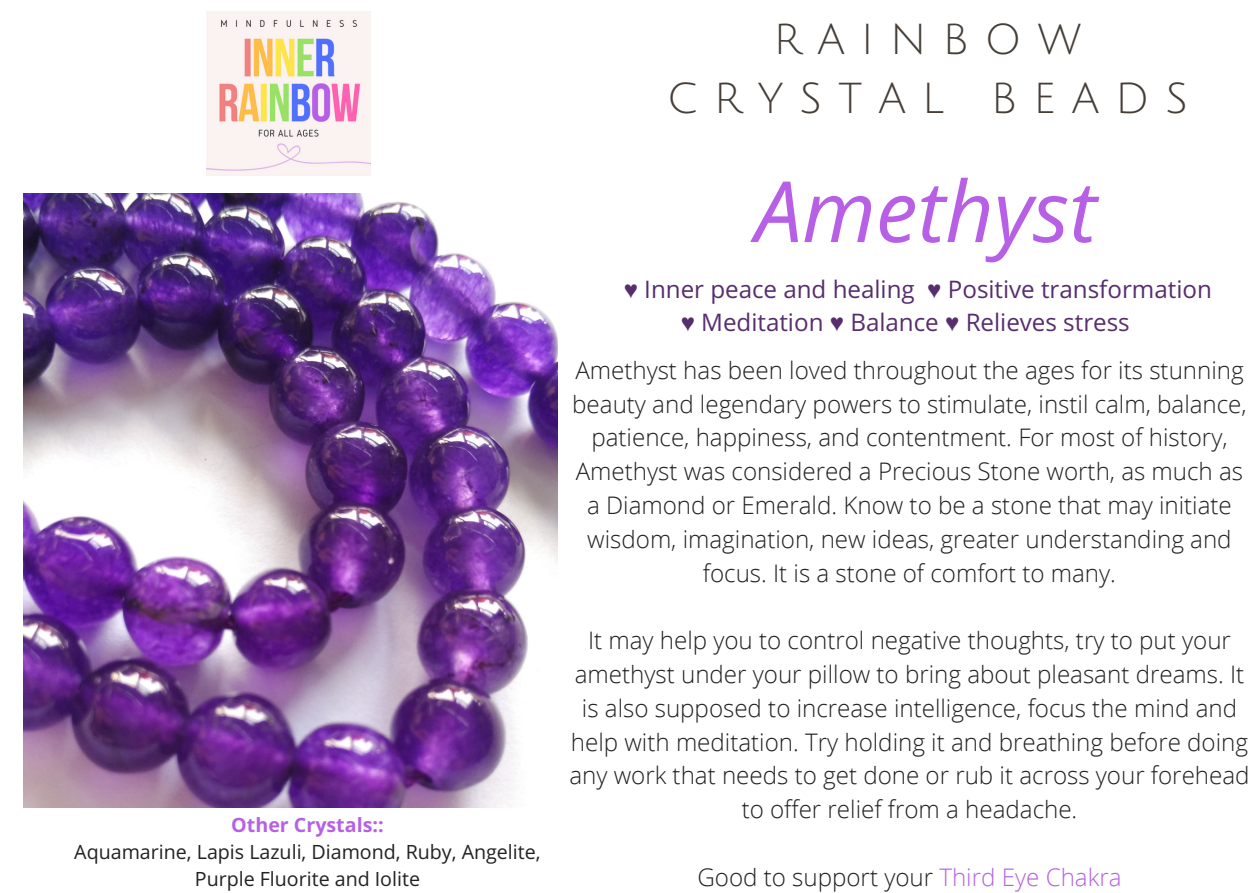
<style>
.page{position:relative;width:1259px;height:893px;background:#fff}
.page>*{position:absolute;margin:0;border:0;box-sizing:border-box;transform-origin:0 0}
.t1{font:italic 84.6px "Open Sans";color:#b760e6}
.t2{font:42.3px/58.5px "Julius Sans One";letter-spacing:.37em;color:#453e38;text-align:center}
.t3{font:300 24.3px/33.9px "Open Sans";color:#222;text-align:center}
.t4{font:24.3px/33.9px "Open Sans";color:#572e6d}
.t5{font:19.8px/27px "Open Sans";color:#222;text-align:center}
.t6{font:700 19.8px "Open Sans";color:#b760e6}
.s1{font-family:"Liberation Sans"}
.s2{color:#b760e6}
</style>
<div class="page">
<img style="left:23px;top:194px;width:535px;height:613px">
<img style="left:206px;top:11px;width:164px;height:165px">
<p class="t6" style="left:231px;top:811px;width:154px">Other Crystals::</p>
<p class="t5" style="left:74px;top:838px;width:468px">Aquamarine, Lapis Lazuli, Diamond, Ruby, Angelite,<br>Purple Fluorite and Iolite</p>
<h2 class="t2" style="left:667px;top:11px;width:523px">RAINBOW<br>CRYSTAL BEADS</h2>
<h1 class="t1" style="left:755px;top:152px;width:343px">Amethyst</h1>
<p class="t4" style="left:680px;top:271px;width:532px;text-indent:-57px"><span class="s1">♥</span> Inner peace and healing <span class="s1">♥</span> Positive transformation <span class="s1">♥</span> Meditation <span class="s1">♥</span> Balance <span class="s1">♥</span> Relieves stress</p>
<p class="t3" style="left:572px;top:352px;width:676px">Amethyst has been loved throughout the ages for its stunning beauty and legendary powers to stimulate, instil calm, balance, patience, happiness, and contentment. For most of history, Amethyst was considered a Precious Stone worth, as much as a Diamond or Emerald. Know to be a stone that may initiate wisdom, imagination, new ideas, greater understanding and focus. It is a stone of comfort to many.</p>
<p class="t3" style="left:569px;top:623px;width:681px">It may help you to control negative thoughts, try to put your amethyst under your pillow to bring about pleasant dreams. It is also supposed to increase intelligence, focus the mind and help with meditation. Try holding it and breathing before doing any work that needs to get done or rub it across your forehead to offer relief from a headache.</p>
<p class="t3" style="left:697px;top:859px;width:425px">Good to support your <span class="s2">Third Eye Chakra</span></p>
</div>
